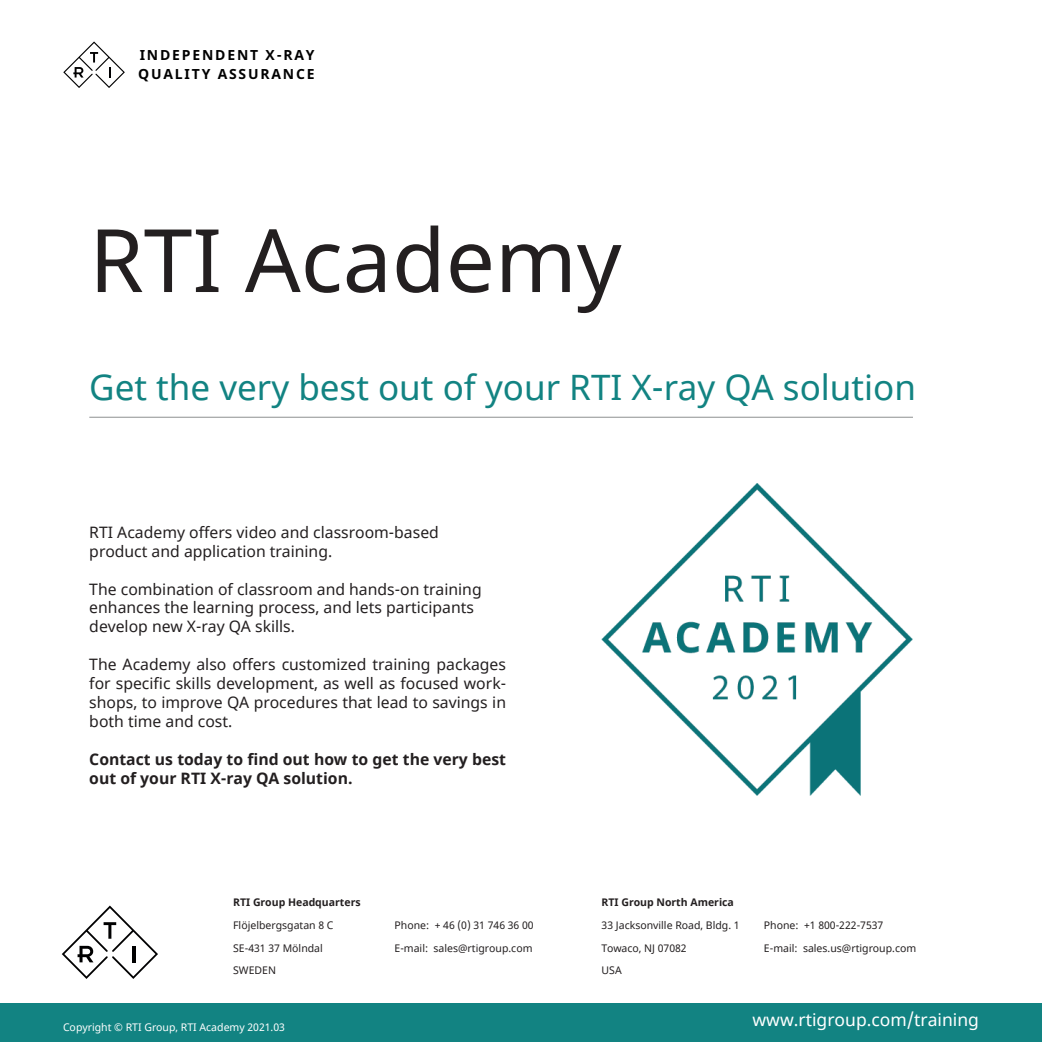
<style>
.page{position:relative;width:1042px;height:1042px;background:#fff}
.page>*{position:absolute;margin:0;border:0;box-sizing:border-box;transform-origin:0 0}
.t1{font:87.5px "Noto Sans";color:#231f20}
.t2{font:35px "Noto Sans";color:#128382}
.rubrik{font:17.5px "Noto Sans";color:#fff}
.t3{font:15.75px/18.9px "Noto Sans";color:#231f20;text-align:justify}
.t4{font:700 15.75px/18.9px "Noto Sans";color:#231f20}
.t5{font:700 14px/18.6px "Noto Sans";letter-spacing:.13em;color:#000001}
.t6{font:10.5px "Noto Sans";color:#231f20}
.t7{font:700 10.5px "Noto Sans";color:#231f20}
.t8{font:10.5px "Noto Sans";color:#fff}
</style>
<div class="page">
<svg style="left:63px;top:41px;width:62px;height:47px"></svg>
<div style="left:0;top:1004px;width:1042px;height:38px;background:#128382"></div>
<svg style="left:62px;top:905px;width:96px;height:74px"></svg>
<hr style="left:89px;top:417px;width:824px;height:1px;background:#8e9091">
<img style="left:602px;top:484px;width:311px;height:311px">
<p class="t5" style="left:138px;top:46px;width:178px">INDEPENDENT X-RAY<br>QUALITY ASSURANCE</p>
<p class="t1" style="left:89px;top:200px;width:534px">RTI Academy</p>
<p class="t2" style="left:89px;top:363px;width:828px">Get the very best out of your RTI X-ray QA solution</p>
<p class="t3" style="left:89px;top:523px;width:351px">RTI Academy offers video and classroom-based</p>
<p class="t3" style="left:89px;top:542px;width:244px">product and application training.</p>
<p class="t3" style="left:89px;top:580px;width:394px">The combination of classroom and hands-on training</p>
<p class="t3" style="left:89px;top:599px;width:386px">enhances the learning process, and lets participants</p>
<p class="t3" style="left:89px;top:618px;width:207px">develop new X-ray QA skills.</p>
<p class="t3" style="left:89px;top:655px;width:418px">The Academy also offers customized training packages for specific skills development, as well as focused work&shy;shops, to improve QA procedures that lead to savings in both time and cost.</p>
<p class="t4" style="left:89px;top:750px;width:418px">Contact us today to find out how to get the very best out of your RTI X-ray QA solution.</p>
<p class="t7" style="left:233px;top:895px;width:129px">RTI Group Headquarters</p>
<p class="t6" style="left:233px;top:918px;width:102px">Flöjelbergsgatan 8 C</p>
<p class="t6" style="left:394px;top:918px;width:141px">Phone: + 46 (0) 31 746 36 00</p>
<p class="t6" style="left:233px;top:940px;width:91px">SE-431 37 Mölndal</p>
<p class="t6" style="left:394px;top:940px;width:139px">E-mail: sales@rtigroup.com</p>
<p class="t6" style="left:233px;top:963px;width:44px">SWEDEN</p>
<p class="t8" style="left:63px;top:1019px;width:223px">Copyright © RTI Group, RTI Academy 2021.03</p>
<p class="t7" style="left:601px;top:895px;width:134px">RTI Group North America</p>
<p class="t6" style="left:601px;top:918px;width:140px">33 Jacksonville Road, Bldg. 1</p>
<p class="t6" style="left:601px;top:940px;width:87px">Towaco, NJ 07082</p>
<p class="t6" style="left:601px;top:963px;width:22px">USA</p>
<p class="t6" style="left:764px;top:918px;width:121px">Phone: +1 800-222-7537</p>
<p class="t6" style="left:764px;top:940px;width:154px">E-mail: sales.us@rtigroup.com</p>
<p class="rubrik" style="left:752px;top:1007px;width:228px">www.rtigroup.com/training</p>
</div>
